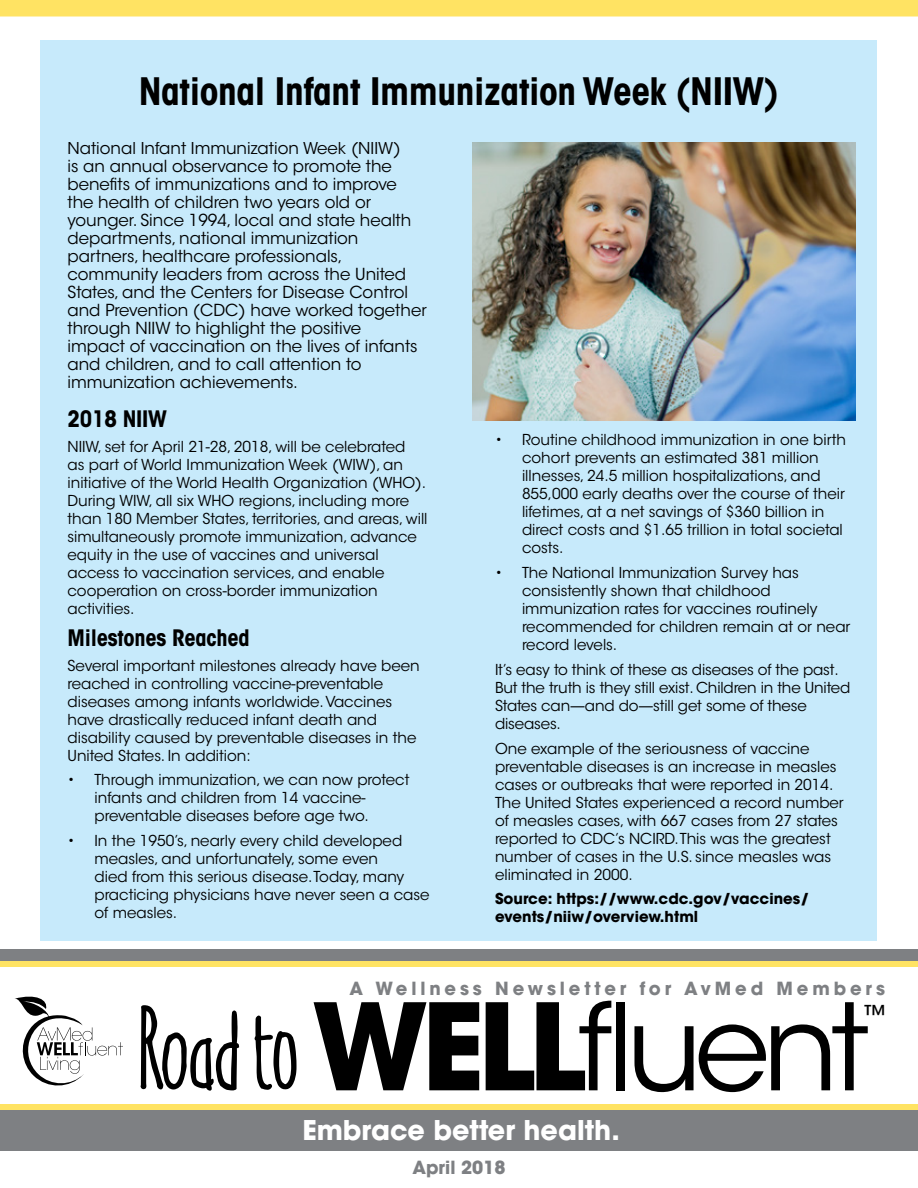
<style>
.page{position:relative;width:918px;height:1188px;background:#fff}
.page>*{position:absolute;margin:0;border:0;box-sizing:border-box;transform-origin:0 0}
.t1{font:109.5px "Amatic Mod Bold ON Ept TWO";color:#000}
.t2{font:700 condensed 37.5px "ITC Avant Garde Std";letter-spacing:-.01em;color:#000}
.t3{font:700 27px "ITC Avant Garde Std";color:#fff}
.t4{font:500 23.1px "ITC Avant Garde Std";color:#000}
.t5{font:700 condensed 22.5px "ITC Avant Garde Std";letter-spacing:-.01em;color:#000}
.t6{font:700 18px "ITC Avant Garde Std";letter-spacing:.215em;color:#7e8083}
.t7{font:700 18px "ITC Avant Garde Std";color:#7e8083}
.t8{font:16.5px/18px "ITC Avant Garde Std";color:#000}
.t9{font:15px/18px "ITC Avant Garde Std";color:#000}
.t10{font:700 15px/18px "ITC Avant Garde Std";color:#000}
.s1{font-family:"ITC Avant Garde Std";font-weight:700;font-size:119.1px}
.s2{font-family:"ITC Avant Garde Std";font-size:119.1px}
</style>
<div class="page">
<div style="left:0;top:0;width:918px;height:16px;background:#ffe363"></div>
<div style="left:0;top:956px;width:918px;height:11px;background:#ffe363"></div>
<div style="left:0;top:949px;width:918px;height:12px;background:#7e8083"></div>
<svg style="left:15px;top:997px;width:108px;height:89px"></svg>
<div style="left:0;top:1104px;width:918px;height:40px;background:#ffe363"></div>
<div style="left:0;top:1110px;width:918px;height:40px;background:#7e8083"></div>
<div style="left:40px;top:40px;width:838px;height:901px;background:#c7eafb"></div>
<img style="left:473px;top:142px;width:383px;height:278px">
<h2 class="t2" style="left:139px;top:67px;width:641px">National Infant Immunization Week (NIIW)</h2>
<p class="t8" style="left:68px;top:139px;width:361px">National Infant Immunization Week (NIIW)<br>is an annual observance to promote the benefits of immunizations and to improve the health of children two years old or younger. Since 1994, local and state health departments, national immunization partners, healthcare professionals, community leaders from across the United States, and the Centers for Disease Control and Prevention (CDC) have worked together through NIIW to highlight the positive<br>impact of vaccination on the lives of infants and children, and to call attention to immunization achievements.</p>
<h3 class="t5" style="left:68px;top:404px;width:101px">2018 NIIW</h3>
<p class="t9" style="left:68px;top:437px;width:362px">NIIW, set for April 21-28, 2018, will be celebrated<br>as part of World Immunization Week (WIW), an initiative of the World Health Organization (WHO).<br>During WIW, all six WHO regions, including more than 180 Member States, territories, and areas, will simultaneously promote immunization, advance equity in the use of vaccines and universal access to vaccination services, and enable cooperation on cross-border immunization activities.</p>
<h3 class="t5" style="left:68px;top:623px;width:184px">Milestones Reached</h3>
<p class="t9" style="left:68px;top:656px;width:354px">Several important milestones already have been reached in controlling vaccine-preventable diseases among infants worldwide. Vaccines have drastically reduced infant death and disability caused by preventable diseases in the United States. In addition:</p>
<p class="t9" style="left:94px;top:771px;width:316px;text-indent:-27px">• Through immunization, we can now protect infants and children from 14 vaccine&shy;preventable diseases before age two.</p>
<p class="t9" style="left:94px;top:832px;width:337px;text-indent:-27px">• In the 1950’s, nearly every child developed measles, and unfortunately, some even<br>died from this serious disease. Today, many practicing physicians have never seen a case of measles.</p>
<p class="t9" style="left:522px;top:431px;width:326px;text-indent:-27px">• Routine childhood immunization in one birth cohort prevents an estimated 381 million illnesses, 24.5 million hospitalizations, and 855,000 early deaths over the course of their lifetimes, at a net savings of $360 billion in direct costs and $1.65 trillion in total societal costs.</p>
<p class="t9" style="left:522px;top:564px;width:330px;text-indent:-27px">• The National Immunization Survey has consistently shown that childhood immunization rates for vaccines routinely recommended for children remain at or near record levels.</p>
<p class="t9" style="left:495px;top:661px;width:357px">It’s easy to think of these as diseases of the past.<br>But the truth is they still exist. Children in the United States can—and do—still get some of these diseases.</p>
<p class="t9" style="left:495px;top:739px;width:350px">One example of the seriousness of vaccine preventable diseases is an increase in measles cases or outbreaks that were reported in 2014.<br>The United States experienced a record number of measles cases, with 667 cases from 27 states reported to CDC’s NCIRD. This was the greatest number of cases in the U.S. since measles was eliminated in 2000.</p>
<p class="t10" style="left:495px;top:890px;width:316px">Source: https://www.cdc.gov/vaccines/ events/niiw/overview.html</p>
<p class="t6" style="left:349px;top:976px;width:537px">A Wellness Newsletter for AvMed Members</p>
<h1 class="t1" style="left:136px;top:978px;width:734px">Road to <span class="s1">WELL</span><span class="s2">fluent</span></h1>
<h3 class="t4" style="left:864px;top:1000px;width:24px">™</h3>
<h3 class="t3" style="left:302px;top:1113px;width:319px">Embrace better health.</h3>
<p class="t7" style="left:412px;top:1156px;width:95px">April 2018</p>
</div>
